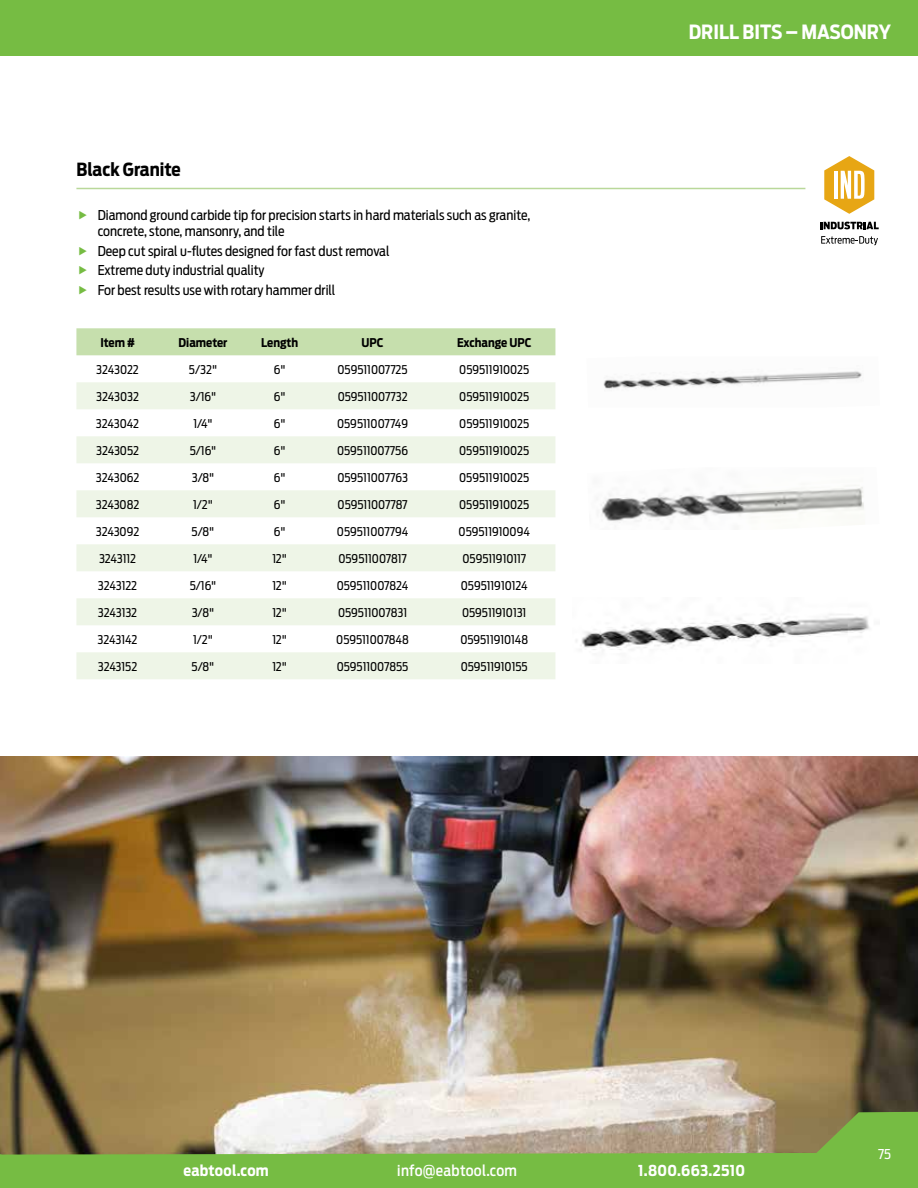
<style>
.page{position:relative;width:918px;height:1188px;background:#fff}
.page>*{position:absolute;margin:0;border:0;box-sizing:border-box;transform-origin:0 0}
.t1{font:700 19.5px "Antenna Cond";color:#fff}
.t2{font:700 18px "Antenna Cond";color:#000}
.t3{font:700 15px "Antenna Cond";letter-spacing:.02em;color:#fff}
.t4{font:500 15px "Antenna Cond";letter-spacing:.02em;color:#fff}
.t5{font:13.5px/19.5px "Antenna Cond";color:#000}
.t6{font:13.5px "Antenna Cond";color:#fff}
.t7{font:12px "Antenna Cond";color:#000}
.t8{font:700 12px "Antenna Cond";color:#000}
</style>
<div class="page">
<img style="left:0;top:756px;width:918px;height:356px">
<div style="left:0;top:0;width:918px;height:56px;background:#76bc43"></div>
<svg style="left:0;top:1112px;width:918px;height:76px;background:#97b36c"></svg>
<svg style="left:0;top:1113px;width:1px;height:75px"></svg>
<div style="left:76px;top:328px;width:479px;height:27px;background:#c6dfad"></div>
<svg style="left:76px;top:382px;width:479px;height:297px;fill:#eef5e7"></svg>
<hr style="left:76px;top:188px;width:729px;height:1px;background:#b9d89a">
<svg style="left:824px;top:156px;width:50px;height:58px"></svg>
<svg style="left:820px;top:222px;width:59px;height:7px"></svg>
<svg style="left:821px;top:236px;width:57px;height:9px"></svg>
<img style="left:601px;top:485px;width:263px;height:38px">
<img style="left:576px;top:614px;width:294px;height:36px">
<img style="left:603px;top:371px;width:259px;height:18px">
<h2 class="t2" style="left:76px;top:159px;width:106px">Black Granite</h2>
<p class="t5" style="left:98px;top:207px;width:434px;line-height:16.5px">Diamond ground carbide tip for precision starts in hard materials such as granite, concrete, stone, mansonry, and tile</p>
<p class="t5" style="left:98px;top:241px;width:293px">Deep cut spiral u-flutes designed for fast dust removal<br>Extreme duty industrial quality<br>For best results use with rotary hammer drill</p>
<p class="t8" style="left:100px;top:335px;width:36px">Item #</p>
<p class="t8" style="left:179px;top:335px;width:50px">Diameter</p>
<p class="t8" style="left:261px;top:335px;width:39px">Length</p>
<p class="t8" style="left:362px;top:335px;width:24px">UPC</p>
<p class="t8" style="left:457px;top:335px;width:76px">Exchange UPC</p>
<p class="t7" style="left:96px;top:362px;width:44px">3243022</p>
<p class="t7" style="left:189px;top:362px;width:30px">5/32"</p>
<p class="t7" style="left:274px;top:362px;width:13px">6"</p>
<p class="t7" style="left:338px;top:362px;width:72px">059511007725</p>
<p class="t7" style="left:459px;top:362px;width:72px">059511910025</p>
<p class="t7" style="left:96px;top:389px;width:44px">3243032</p>
<p class="t7" style="left:190px;top:389px;width:28px">3/16"</p>
<p class="t7" style="left:274px;top:389px;width:13px">6"</p>
<p class="t7" style="left:338px;top:389px;width:71px">059511007732</p>
<p class="t7" style="left:459px;top:389px;width:72px">059511910025</p>
<p class="t7" style="left:96px;top:416px;width:45px">3243042</p>
<p class="t7" style="left:194px;top:416px;width:21px">1/4"</p>
<p class="t7" style="left:274px;top:416px;width:13px">6"</p>
<p class="t7" style="left:337px;top:416px;width:72px">059511007749</p>
<p class="t7" style="left:459px;top:416px;width:72px">059511910025</p>
<p class="t7" style="left:96px;top:443px;width:44px">3243052</p>
<p class="t7" style="left:190px;top:443px;width:28px">5/16"</p>
<p class="t7" style="left:274px;top:443px;width:13px">6"</p>
<p class="t7" style="left:337px;top:443px;width:72px">059511007756</p>
<p class="t7" style="left:459px;top:443px;width:72px">059511910025</p>
<p class="t7" style="left:96px;top:470px;width:45px">3243062</p>
<p class="t7" style="left:192px;top:470px;width:24px">3/8"</p>
<p class="t7" style="left:274px;top:470px;width:13px">6"</p>
<p class="t7" style="left:337px;top:470px;width:72px">059511007763</p>
<p class="t7" style="left:459px;top:470px;width:72px">059511910025</p>
<p class="t7" style="left:96px;top:497px;width:45px">3243082</p>
<p class="t7" style="left:193px;top:497px;width:21px">1/2"</p>
<p class="t7" style="left:274px;top:497px;width:13px">6"</p>
<p class="t7" style="left:338px;top:497px;width:71px">059511007787</p>
<p class="t7" style="left:459px;top:497px;width:72px">059511910025</p>
<p class="t7" style="left:96px;top:524px;width:45px">3243092</p>
<p class="t7" style="left:192px;top:524px;width:24px">5/8"</p>
<p class="t7" style="left:274px;top:524px;width:13px">6"</p>
<p class="t7" style="left:337px;top:524px;width:73px">059511007794</p>
<p class="t7" style="left:459px;top:524px;width:73px">059511910094</p>
<p class="t7" style="left:99px;top:551px;width:39px">3243112</p>
<p class="t7" style="left:193px;top:551px;width:21px">1/4"</p>
<p class="t7" style="left:272px;top:551px;width:16px">12"</p>
<p class="t7" style="left:339px;top:551px;width:70px">059511007817</p>
<p class="t7" style="left:463px;top:551px;width:65px">059511910117</p>
<p class="t7" style="left:98px;top:578px;width:41px">3243122</p>
<p class="t7" style="left:190px;top:578px;width:28px">5/16"</p>
<p class="t7" style="left:272px;top:578px;width:16px">12"</p>
<p class="t7" style="left:337px;top:578px;width:73px">059511007824</p>
<p class="t7" style="left:461px;top:578px;width:68px">059511910124</p>
<p class="t7" style="left:98px;top:605px;width:41px">3243132</p>
<p class="t7" style="left:192px;top:605px;width:24px">3/8"</p>
<p class="t7" style="left:272px;top:605px;width:16px">12"</p>
<p class="t7" style="left:338px;top:605px;width:70px">059511007831</p>
<p class="t7" style="left:462px;top:605px;width:66px">059511910131</p>
<p class="t7" style="left:98px;top:632px;width:41px">3243142</p>
<p class="t7" style="left:193px;top:632px;width:21px">1/2"</p>
<p class="t7" style="left:272px;top:632px;width:16px">12"</p>
<p class="t7" style="left:336px;top:632px;width:74px">059511007848</p>
<p class="t7" style="left:460px;top:632px;width:69px">059511910148</p>
<p class="t7" style="left:98px;top:659px;width:41px">3243152</p>
<p class="t7" style="left:192px;top:659px;width:24px">5/8"</p>
<p class="t7" style="left:272px;top:659px;width:16px">12"</p>
<p class="t7" style="left:337px;top:659px;width:73px">059511007855</p>
<p class="t7" style="left:461px;top:659px;width:68px">059511910155</p>
<h1 class="t1" style="left:689px;top:21px;width:204px">DRILL BITS – MASONRY</h1>
<p class="t6" style="left:878px;top:1146px;width:14px">75</p>
<p class="t3" style="left:183px;top:1162px;width:87px">eabtool.com</p>
<p class="t4" style="left:397px;top:1162px;width:121px">info@eabtool.com</p>
<p class="t3" style="left:638px;top:1162px;width:108px">1.800.663.2510</p>
</div>
